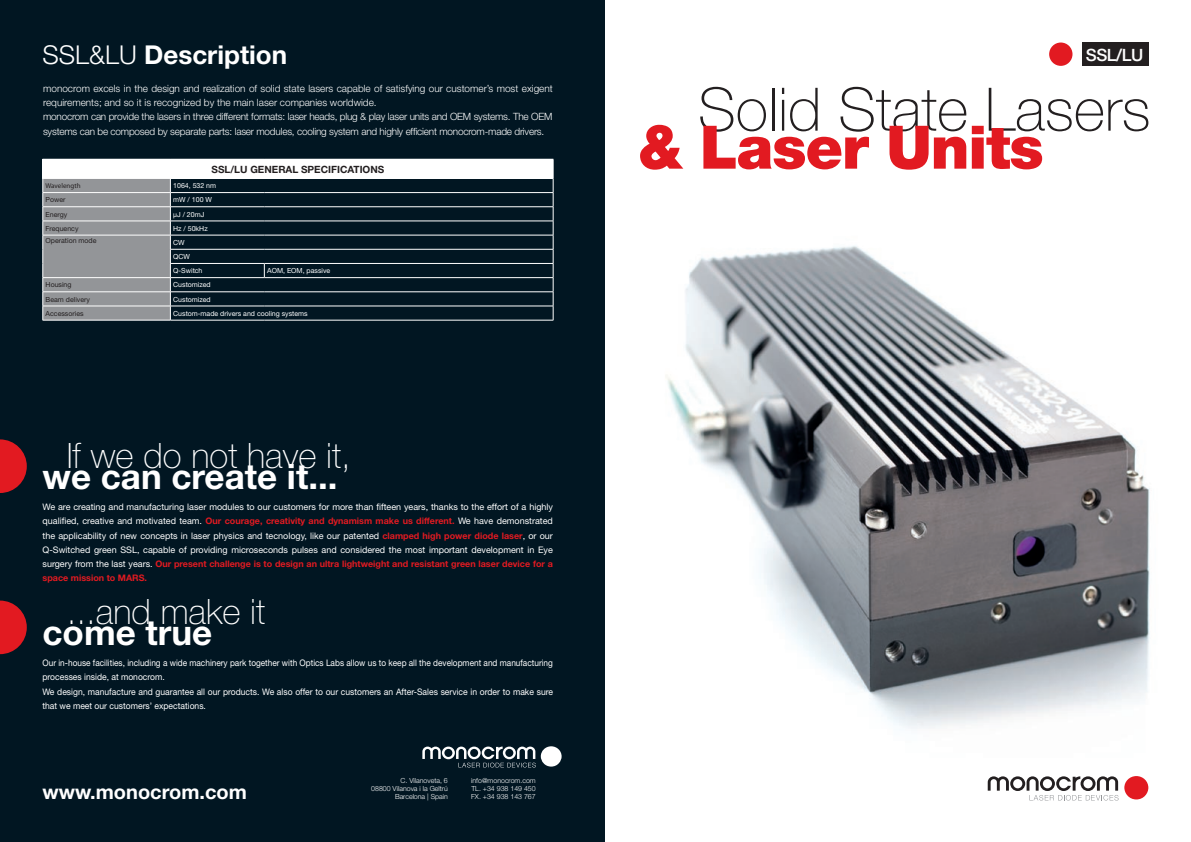
<style>
.page{position:relative;width:1191px;height:842px;background:#fff}
.page>*{position:absolute;margin:0;border:0;box-sizing:border-box;transform-origin:0 0}
.t1{font:100 60px "Helvetica Neue LT";color:#231f20}
.t2{font:900 60px "Helvetica Neue LT";letter-spacing:-.02em;color:#e21a21}
.t3{font:100 35px "Helvetica Neue LT";color:#fff}
.t4{font:700 35px "Helvetica Neue LT";color:#fff}
.t5{font:700 26px "Helvetica Neue LT";color:#fff}
.t6{font:700 20px "Helvetica Neue LT";color:#fff}
.t7{font:500 17px "Helvetica Neue LT";color:#fff}
.t8{font:300 10px/14.2px "Helvetica Neue LT";letter-spacing:-.02em;color:#fff}
.t9{font:700 10px "Helvetica Neue LT";color:#231f20}
.t10{font:9px/14.2px "Helvetica Neue LT";color:#fff;text-align:justify}
.t11{font:9px/14.2px "Helvetica Neue LT";color:#fff;scale:.92 1}
.t12{font:7px/14.2px "Helvetica Neue LT";color:#fff}
.t13{font:300 7px/8px "Helvetica Neue LT";color:#fff;text-align:right}
.t14{font:7px "Helvetica Neue LT";color:#231f20}
.t15{font:7px "Myriad Pro";color:#231f20}
.s1{font-weight:300}
.s2{font-weight:700;color:#e21a21}
</style>
<div class="page">
<div style="left:1124px;top:776px;width:24px;height:23px;background:#e21a21;border-radius:50%"></div>
<svg style="left:987px;top:776px;width:131px;height:24px"></svg>
<div style="left:1049px;top:43px;width:23px;height:23px;background:#e21a21;border-radius:50%"></div>
<div style="left:1081px;top:43px;width:67px;height:23px;background:#231f20"></div>
<img style="left:666px;top:246px;width:484px;height:483px">
<div style="left:0;top:0;width:604px;height:842px;background:#011622"></div>
<div style="left:43px;top:159px;width:510px;height:19px;background:#fff"></div>
<hr style="left:170px;top:178px;width:94px;height:1px;background:#fff">
<hr style="left:264px;top:178px;width:289px;height:1px;background:#fff">
<hr style="left:170px;top:192px;width:94px;height:1px;background:#fff">
<hr style="left:264px;top:192px;width:289px;height:1px;background:#fff">
<hr style="left:170px;top:206px;width:94px;height:1px;background:#fff">
<hr style="left:264px;top:206px;width:289px;height:1px;background:#fff">
<hr style="left:170px;top:221px;width:94px;height:1px;background:#fff">
<hr style="left:264px;top:221px;width:289px;height:1px;background:#fff">
<hr style="left:170px;top:235px;width:94px;height:1px;background:#fff">
<hr style="left:264px;top:235px;width:289px;height:1px;background:#fff">
<hr style="left:170px;top:249px;width:94px;height:1px;background:#fff">
<hr style="left:264px;top:249px;width:289px;height:1px;background:#fff">
<hr style="left:170px;top:263px;width:94px;height:1px;background:#fff">
<hr style="left:264px;top:263px;width:289px;height:1px;background:#fff">
<svg style="left:264px;top:264px;width:1px;height:13px"></svg>
<hr style="left:170px;top:277px;width:94px;height:1px;background:#fff">
<hr style="left:264px;top:277px;width:289px;height:1px;background:#fff">
<hr style="left:170px;top:292px;width:94px;height:1px;background:#fff">
<hr style="left:264px;top:292px;width:289px;height:1px;background:#fff">
<hr style="left:170px;top:306px;width:94px;height:1px;background:#fff">
<svg style="left:43px;top:178px;width:128px;height:142px"></svg>
<hr style="left:264px;top:306px;width:289px;height:1px;background:#fff">
<svg style="left:553px;top:159px;width:1px;height:161px"></svg>
<hr style="left:43px;top:320px;width:127px;height:1px;background:#fff">
<hr style="left:170px;top:320px;width:94px;height:1px;background:#fff">
<hr style="left:264px;top:320px;width:289px;height:1px;background:#fff">
<div style="left:541px;top:746px;width:20px;height:20px;background:#fff;border-radius:50%"></div>
<svg style="left:422px;top:746px;width:114px;height:21px"></svg>
<svg style="left:0;top:439px;width:27px;height:54px"></svg>
<svg style="left:0;top:601px;width:27px;height:53px"></svg>
<h3 class="t5" style="left:43px;top:38px;width:246px"><span class="s1">SSL&amp;LU</span> Description</h3>
<p class="t8" style="left:43px;top:81px;width:511px">monocrom excels in the design and realization of solid state lasers capable of satisfying our customer’s most exigent requirements; and so it is recognized by the main laser companies worldwide.<br>monocrom can provide the lasers in three different formats: laser heads, plug &amp; play laser units and OEM systems. The OEM systems can be composed by separate parts: laser modules, cooling system and highly efficient monocrom-made drivers.</p>
<p class="t9" style="left:212px;top:163px;width:174px">SSL/LU GENERAL SPECIFICATIONS</p>
<p class="t15" style="left:46px;top:181px;width:36px">Wavelength</p>
<p class="t12" style="left:173px;top:179px;width:44px">1064, 532 nm</p>
<p class="t14" style="left:46px;top:196px;width:21px">Power</p>
<p class="t12" style="left:173px;top:193px;width:40px">mW / 100 W</p>
<p class="t14" style="left:46px;top:210px;width:23px">Energy</p>
<p class="t12" style="left:173px;top:207px;width:33px">μJ / 20mJ</p>
<p class="t14" style="left:46px;top:224px;width:34px">Frequency</p>
<p class="t12" style="left:173px;top:221px;width:36px">Hz / 50kHz</p>
<p class="t14" style="left:46px;top:237px;width:52px">Operation mode</p>
<p class="t12" style="left:173px;top:235px;width:31px">CW<br>QCW<br>Q-Switch</p>
<p class="t12" style="left:267px;top:264px;width:65px">AOM, EOM, passive</p>
<p class="t14" style="left:46px;top:281px;width:27px">Housing</p>
<p class="t12" style="left:173px;top:278px;width:39px">Customized</p>
<p class="t14" style="left:46px;top:295px;width:46px">Beam delivery</p>
<p class="t12" style="left:173px;top:292px;width:39px">Customized</p>
<p class="t14" style="left:46px;top:309px;width:39px">Accessories</p>
<p class="t12" style="left:173px;top:306px;width:136px">Custom-made drivers and cooling systems</p>
<h2 class="t3" style="left:67px;top:435px;width:286px">If we do not have it,</h2>
<h2 class="t4" style="left:43px;top:455px;width:296px">we can create it...</h2>
<p class="t10" style="left:43px;top:500px;width:512px">We are creating and manufacturing laser modules to our customers for more than fifteen years, thanks to the effort of a highly qualified, creative and motivated team. <span class="s2">Our courage, creativity and dynamism make us different.</span> We have demonstrated the applicability of new concepts in laser physics and tecnology, like our patented <span class="s2">clamped high power diode laser</span>, or our Q-Switched green SSL, capable of providing microseconds pulses and considered the most important development in Eye surgery from the last years. <span class="s2">Our present challenge is to design an ultra lightweight and resistant green laser device for a space mission to MARS.</span></p>
<h2 class="t3" style="left:67px;top:591px;width:200px">...and make it</h2>
<h2 class="t4" style="left:43px;top:611px;width:171px">come true</h2>
<p class="t11" style="left:43px;top:656px;width:556px">Our in-house facilities, including a wide machinery park together with Optics Labs allow us to keep all the development and manufacturing processes inside, at monocrom.<br>We design, manufacture and guarantee all our products. We also offer to our customers an After-Sales service in order to make sure that we meet our customers’ expectations.</p>
<h3 class="t6" style="left:43px;top:779px;width:206px">www.monocrom.com</h3>
<p class="t13" style="left:371px;top:777px;width:78px">C. Vilanoveta, 6<br>08800 Vilanova i la Geltrú<br>Barcelona | Spain</p>
<p class="t13" style="left:471px;top:777px;width:66px;text-align:justify">info@monocrom.com TL. +34 938 149 450<br>FX. +34 938 143 767</p>
<h3 class="t7" style="left:1085px;top:44px;width:59px">SSL/LU</h3>
<h1 class="t1" style="left:698px;top:75px;width:454px">Solid State Lasers</h1>
<h1 class="t2" style="left:638px;top:111px;width:407px">&amp; Laser Units</h1>
</div>
